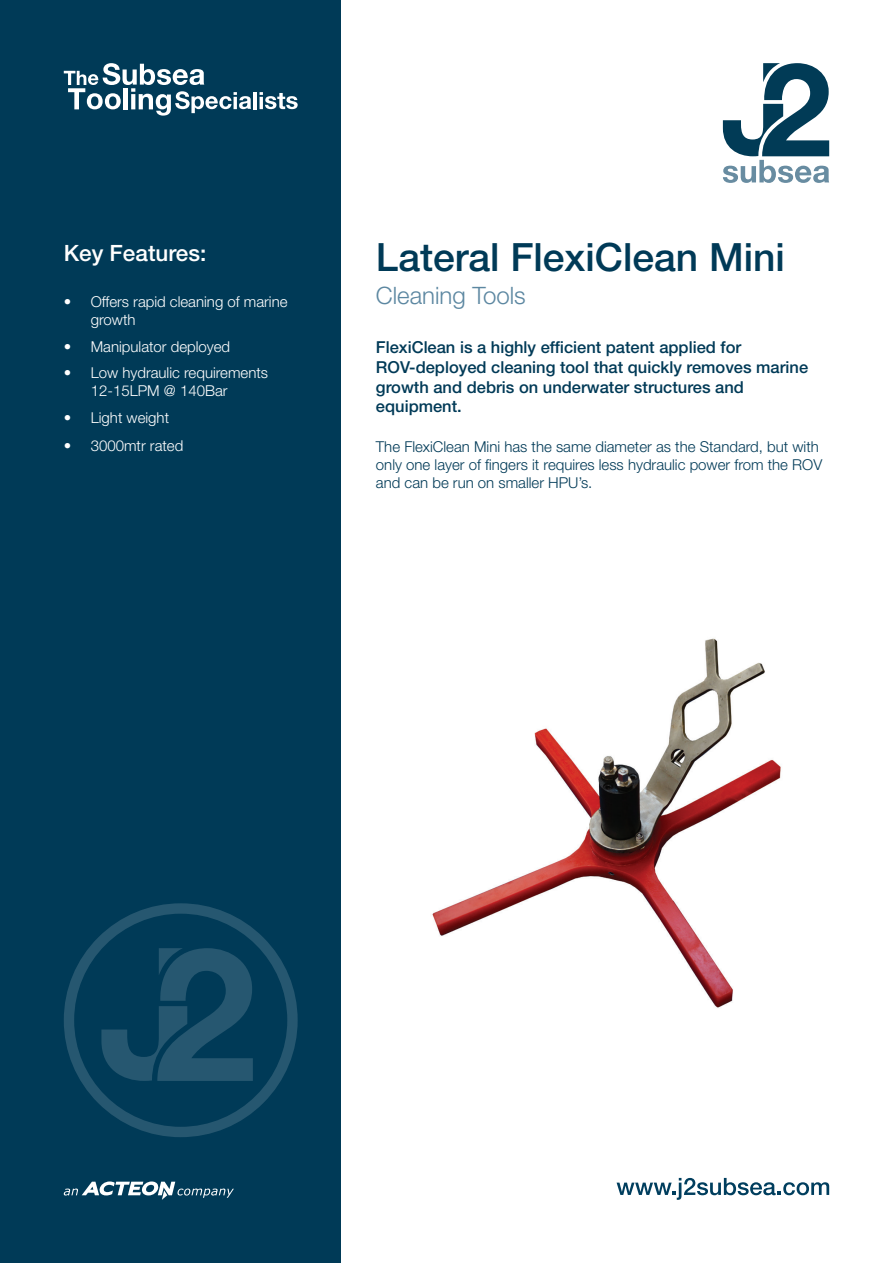
<style>
.page{position:relative;width:893px;height:1263px;background:#fff}
.page>*{position:absolute;margin:0;border:0;box-sizing:border-box;transform-origin:0 0}
.t1{font:500 39px "Helvetica Neue LT Std";color:#003a57}
.t2{font:300 24px "Helvetica Neue LT Std";color:#5c87a1}
.t3{font:500 22.5px "Helvetica Neue LT Std";color:#fff}
.t4{font:500 16.5px/19.8px "Helvetica Neue LT Std";color:#003a57}
.t5{font:300 15px/18px "Helvetica Neue LT Std";color:#003a57}
.t6{font:300 15px/18px "Helvetica Neue LT Std";color:#fff}
</style>
<div class="page">
<div style="left:0;top:0;width:340px;height:1263px;background:#003a57"></div>
<svg style="left:723px;top:63px;width:106px;height:120px"></svg>
<svg style="left:617px;top:1178px;width:212px;height:22px"></svg>
<svg style="left:64px;top:1181px;width:170px;height:19px"></svg>
<svg style="left:64px;top:63px;width:187px;height:53px"></svg>
<hr style="left:253px;top:92px;width:4px;height:17px;background:#fff">
<svg style="left:260px;top:92px;width:38px;height:17px"></svg>
<svg style="left:64px;top:903px;width:234px;height:234px"></svg>
<img style="left:432px;top:638px;width:349px;height:370px">
<p class="t3" style="left:64px;top:239px;width:144px">Key Features:</p>
<p class="t6" style="left:91px;top:293px;width:198px;text-indent:-27px">• Offers rapid cleaning of marine growth</p>
<p class="t6" style="left:64px;top:337px;width:168px">• Manipulator deployed</p>
<p class="t6" style="left:91px;top:364px;width:179px;text-indent:-27px">• Low hydraulic requirements<br>12-15LPM @ 140Bar</p>
<p class="t6" style="left:64px;top:408px;width:107px">• Light weight</p>
<p class="t6" style="left:64px;top:436px;width:121px">• 3000mtr rated</p>
<p class="t1" style="left:376px;top:234px;width:410px">Lateral FlexiClean Mini</p>
<p class="t2" style="left:376px;top:281px;width:151px">Cleaning Tools</p>
<p class="t4" style="left:376px;top:337px;width:434px">FlexiClean is a highly efficient patent applied for ROV-deployed cleaning tool that quickly removes marine growth and debris on underwater structures and equipment.</p>
<p class="t5" style="left:376px;top:437px;width:448px">The FlexiClean Mini has the same diameter as the Standard, but with only one layer of fingers it requires less hydraulic power from the ROV and can be run on smaller HPU’s.</p>
</div>
